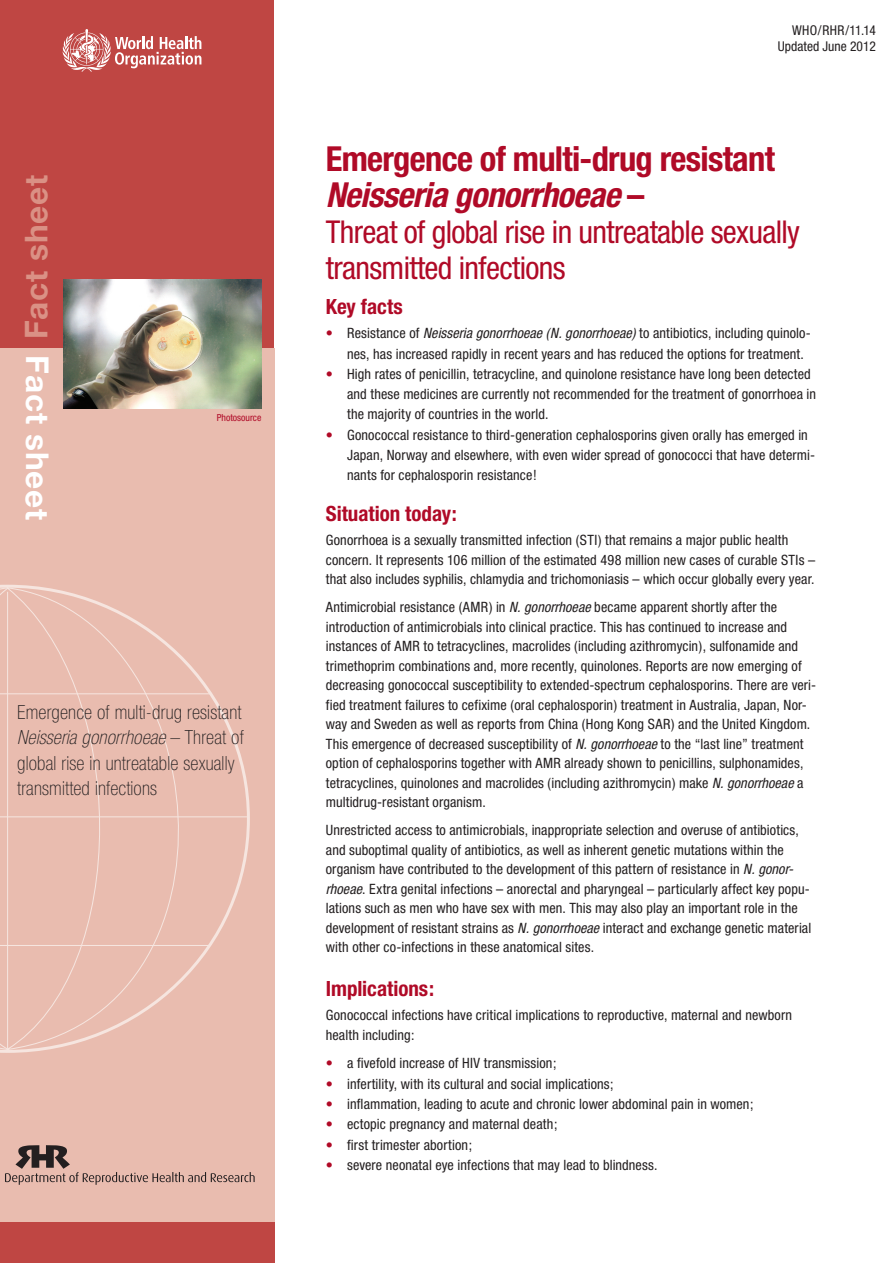
<style>
.page{position:relative;width:893px;height:1263px;background:#fff}
.page>*{position:absolute;margin:0;border:0;box-sizing:border-box;transform-origin:0 0}
.t1{font:700 condensed 34.5px/36px "Helvetica Neue";letter-spacing:-.02em;color:#b00a27}
.t2{font:condensed 31.5px/36px "Helvetica Neue";letter-spacing:-.02em;color:#b00a27}
.t3{font:700 31.5px "Helvetica Neue";letter-spacing:.025em;color:#da9185}
.t4{font:700 31.5px "Helvetica Neue";letter-spacing:.025em;color:#fff}
.t5{font:700 condensed 21px "Helvetica Neue";color:#b00a27}
.t6{font:100 condensed 19.5px/25.5px "Helvetica Neue";letter-spacing:.01em;color:#231f20}
.t7{font:condensed 14.25px/19.5px "Helvetica Neue";letter-spacing:.01em;color:#231f20}
.t8{font:condensed 13.5px/16.2px "Helvetica Neue";color:#231f20;text-align:right}
.t9{font:condensed 9.75px "Helvetica Neue";color:#b00a27}
.s1{font-style:italic}
.s2{color:#b00a27}
</style>
<div class="page">
<div style="left:0;top:0;width:274px;height:349px;background:#bf4643"></div>
<div style="left:0;top:349px;width:274px;height:897px;background:#e9bcaf"></div>
<div style="left:0;top:1222px;width:274px;height:41px;background:#bf4643"></div>
<svg style="left:62px;top:29px;width:139px;height:43px"></svg>
<svg style="left:0;top:585px;width:250px;height:468px"></svg>
<img style="left:64px;top:280px;width:197px;height:129px">
<svg style="left:5px;top:1145px;width:250px;height:40px"></svg>
<h2 class="t3" style="left:17px;top:339px;width:166px;rotate:-90deg">Fact sheet</h2>
<h2 class="t4" style="left:57px;top:355px;width:166px;rotate:90deg">Fact sheet</h2>
<p class="t9" style="left:217px;top:411px;width:46px">Photosource</p>
<h3 class="t6" style="left:17px;top:699px;width:228px">Emergence of multi-drug resistant<br><span class="s1">Neisseria gonorrhoeae</span> – Threat of global rise in untreatable sexually transmitted infections</h3>
<p class="t8" style="left:778px;top:22px;width:100px">WHO/RHR/11.14<br>Updated June 2012</p>
<h1 class="t1" style="left:326px;top:141px;width:450px">Emergence of multi-drug resistant<br><span class="s1">Neisseria gonorrhoeae</span> –</h1>
<h2 class="t2" style="left:326px;top:214px;width:476px">Threat of global rise in untreatable sexually transmitted infections</h2>
<h3 class="t5" style="left:326px;top:294px;width:78px">Key facts</h3>
<p class="t7" style="left:347px;top:323px;width:465px;line-height:20.2px;text-indent:-21px"><span class="s2">•</span> Resistance of <span class="s1">Neisseria gonorrhoeae (N. gonorrhoeae)</span> to antibiotics, including quinolo&shy;nes, has increased rapidly in recent years and has reduced the options for treatment.</p>
<p class="t7" style="left:347px;top:364px;width:470px;line-height:20.2px;text-indent:-21px"><span class="s2">•</span> High rates of penicillin, tetracycline, and quinolone resistance have long been detected and these medicines are currently not recommended for the treatment of gonorrhoea in the majority of countries in the world.</p>
<p class="t7" style="left:347px;top:424px;width:470px;line-height:20.2px;text-indent:-21px"><span class="s2">•</span> Gonococcal resistance to third-generation cephalosporins given orally has emerged in<br>Japan, Norway and elsewhere, with even wider spread of gonococci that have determi&shy;nants for cephalosporin resistance!</p>
<h3 class="t5" style="left:326px;top:501px;width:132px">Situation today:</h3>
<p class="t7" style="left:326px;top:530px;width:491px">Gonorrhoea is a sexually transmitted infection (STI) that remains a major public health concern. It represents 106 million of the estimated 498 million new cases of curable STIs – that also includes syphilis, chlamydia and trichomoniasis – which occur globally every year.</p>
<p class="t7" style="left:326px;top:597px;width:492px">Antimicrobial resistance (AMR) in <span class="s1">N. gonorrhoeae</span> became apparent shortly after the introduction of antimicrobials into clinical practice. This has continued to increase and instances of AMR to tetracyclines, macrolides (including azithromycin), sulfonamide and trimethoprim combinations and, more recently, quinolones. Reports are now emerging of decreasing gonococcal susceptibility to extended-spectrum cephalosporins. There are veri&shy;fied treatment failures to cefixime (oral cephalosporin) treatment in Australia, Japan, Nor&shy;way and Sweden as well as reports from China (Hong Kong SAR) and the United Kingdom.<br>This emergence of decreased susceptibility of <span class="s1">N. gonorrhoeae</span> to the “last line” treatment option of cephalosporins together with AMR already shown to penicillins, sulphonamides, tetracyclines, quinolones and macrolides (including azithromycin) make <span class="s1">N. gonorrhoeae</span> a multidrug-resistant organism.</p>
<p class="t7" style="left:326px;top:820px;width:487px">Unrestricted access to antimicrobials, inappropriate selection and overuse of antibiotics, and suboptimal quality of antibiotics, as well as inherent genetic mutations within the organism have contributed to the development of this pattern of resistance in <span class="s1">N. gonor&shy;rhoeae</span>. Extra genital infections – anorectal and pharyngeal – particularly affect key popu&shy;lations such as men who have sex with men. This may also play an important role in the development of resistant strains as <span class="s1">N. gonorrhoeae</span> interact and exchange genetic material with other co-infections in these anatomical sites.</p>
<h3 class="t5" style="left:326px;top:976px;width:110px">Implications:</h3>
<p class="t7" style="left:326px;top:1005px;width:468px">Gonococcal infections have critical implications to reproductive, maternal and newborn health including:</p>
<p class="t7" style="left:326px;top:1053px;width:232px"><span class="s2">•</span> a fivefold increase of HIV transmission;</p>
<p class="t7" style="left:326px;top:1074px;width:289px"><span class="s2">•</span> infertility, with its cultural and social implications;</p>
<p class="t7" style="left:326px;top:1094px;width:429px"><span class="s2">•</span> inflammation, leading to acute and chronic lower abdominal pain in women;</p>
<p class="t7" style="left:326px;top:1114px;width:233px"><span class="s2">•</span> ectopic pregnancy and maternal death;</p>
<p class="t7" style="left:326px;top:1134px;width:148px"><span class="s2">•</span> first trimester abortion;</p>
<p class="t7" style="left:326px;top:1155px;width:333px"><span class="s2">•</span> severe neonatal eye infections that may lead to blindness.</p>
</div>
